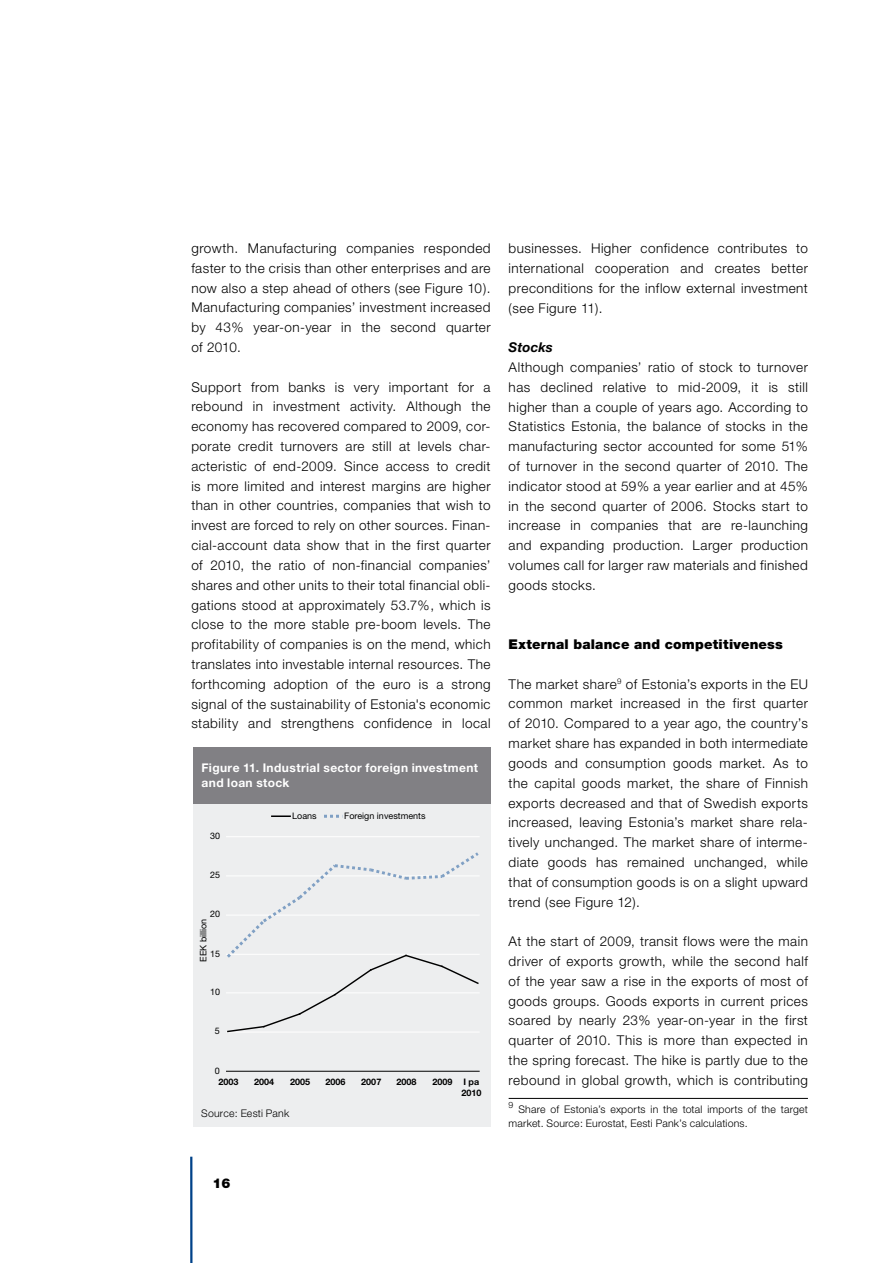
<style>
.page{position:relative;width:893px;height:1263px;background:#fff}
.page>*{position:absolute;margin:0;border:0;box-sizing:border-box;transform-origin:0 0}
.t1{font:300 13.5px/19.8px "Helvetica Neue";letter-spacing:.035em;color:#000;text-align:justify}
.t2{font:900 13.5px "Helvetica Neue";letter-spacing:.015em;color:#000}
.t3{font:italic 700 13.5px "Helvetica Neue";letter-spacing:.01em;color:#000}
.t4{font:700 12px/15px "Helvetica Neue";letter-spacing:.03em;color:#fff}
.t5{font:300 10.5px/14.2px "Helvetica Neue";letter-spacing:.02em;color:#000}
.t6{font:9px "Helvetica Neue";color:#000}
.t7{font:700 9px/10.8px "Helvetica Neue";color:#000;text-align:right}
.t8{font:300 8.7px "Helvetica Neue";color:#000}
</style>
<div class="page">
<hr style="left:190px;top:1157px;width:3px;height:106px;background:#004289">
<hr style="left:509px;top:1098px;width:299px;height:1px;background:#000">
<div style="left:193px;top:810px;width:298px;height:292px;background:#edeeef"></div>
<hr style="left:226px;top:836px;width:253px;height:1px;background:#fff">
<hr style="left:226px;top:1071px;width:253px;height:1px;background:#000">
<svg style="left:226px;top:852px;width:253px;height:181px"></svg>
<svg style="left:272px;top:815px;width:18px;height:2px"></svg>
<svg style="left:324px;top:815px;width:15px;height:3px"></svg>
<div style="left:193px;top:747px;width:298px;height:56px;background:#818084"></div>
<div style="left:193px;top:1100px;width:297px;height:27px;background:#edeeef"></div>
<p class="t1" style="left:191px;top:238px;width:301px">growth. Manufacturing companies responded faster to the crisis than other enterprises and are now also a step ahead of others (see Figure 10).<br>Manufacturing companies’ investment increased by 43% year-on-year in the second quarter of 2010.</p>
<p class="t1" style="left:191px;top:377px;width:301px">Support from banks is very important for a rebound in investment activity. Although the economy has recovered compared to 2009, cor&shy;porate credit turnovers are still at levels char&shy;acteristic of end-2009. Since access to credit is more limited and interest margins are higher than in other countries, companies that wish to invest are forced to rely on other sources. Finan&shy;cial-account data show that in the first quarter of 2010, the ratio of non-financial companies’ shares and other units to their total financial obli&shy;gations stood at approximately 53.7%, which is close to the more stable pre-boom levels. The profitability of companies is on the mend, which translates into investable internal resources. The forthcoming adoption of the euro is a strong signal of the sustainability of Estonia's economic stability and strengthens confidence in local</p>
<p class="t4" style="left:201px;top:760px;width:278px">Figure 11. Industrial sector foreign investment and loan stock</p>
<p class="t6" style="left:210px;top:830px;width:12px">30</p>
<p class="t6" style="left:210px;top:870px;width:12px">25</p>
<p class="t6" style="left:210px;top:909px;width:12px">20</p>
<p class="t6" style="left:198px;top:962px;width:45px;rotate:-90deg">EEK billion</p>
<p class="t6" style="left:210px;top:948px;width:12px">15</p>
<p class="t6" style="left:210px;top:987px;width:12px">10</p>
<p class="t6" style="left:215px;top:1026px;width:7px">5</p>
<p class="t6" style="left:215px;top:1065px;width:7px">0</p>
<p class="t6" style="left:292px;top:810px;width:26px">Loans</p>
<p class="t6" style="left:344px;top:810px;width:83px">Foreign investments</p>
<p class="t7" style="left:218px;top:1076px;width:22px">2003</p>
<p class="t7" style="left:254px;top:1076px;width:22px">2004</p>
<p class="t7" style="left:290px;top:1076px;width:22px">2005</p>
<p class="t7" style="left:325px;top:1076px;width:22px">2006</p>
<p class="t7" style="left:361px;top:1076px;width:22px">2007</p>
<p class="t7" style="left:397px;top:1076px;width:22px">2008</p>
<p class="t7" style="left:432px;top:1076px;width:50px">2009 I pa<br>2010</p>
<p class="t5" style="left:201px;top:1106px;width:90px">Source: Eesti Pank</p>
<p class="t1" style="left:509px;top:238px;width:301px">businesses. Higher confidence contributes to international cooperation and creates better preconditions for the inflow external investment (see Figure 11).</p>
<p class="t3" style="left:509px;top:339px;width:46px">Stocks</p>
<p class="t1" style="left:509px;top:357px;width:301px">Although companies’ ratio of stock to turnover has declined relative to mid-2009, it is still higher than a couple of years ago. According to Statistics Estonia, the balance of stocks in the manufacturing sector accounted for some 51% of turnover in the second quarter of 2010. The indicator stood at 59% a year earlier and at 45% in the second quarter of 2006. Stocks start to increase in companies that are re-launching and expanding production. Larger production volumes call for larger raw materials and finished goods stocks.</p>
<p class="t2" style="left:509px;top:636px;width:276px">External balance and competitiveness</p>
<p class="t1" style="left:509px;top:674px;width:301px">The market share<sup>9</sup> of Estonia’s exports in the EU common market increased in the first quarter of 2010. Compared to a year ago, the country’s market share has expanded in both intermediate goods and consumption goods market. As to the capital goods market, the share of Finnish exports decreased and that of Swedish exports increased, leaving Estonia’s market share rela&shy;tively unchanged. The market share of interme&shy;diate goods has remained unchanged, while that of consumption goods is on a slight upward trend (see Figure 12).</p>
<p class="t1" style="left:509px;top:931px;width:301px">At the start of 2009, transit flows were the main driver of exports growth, while the second half of the year saw a rise in the exports of most of goods groups. Goods exports in current prices soared by nearly 23% year-on-year in the first quarter of 2010. This is more than expected in the spring forecast. The hike is partly due to the rebound in global growth, which is contributing</p>
<p class="t8" style="left:509px;top:1099px;width:6px">9</p>
<p class="t5" style="left:509px;top:1101px;width:301px;text-indent:10px">Share of Estonia’s exports in the total imports of the target market. Source: Eurostat, Eesti Pank’s calculations.</p>
<p class="t2" style="left:213px;top:1175px;width:19px">16</p>
</div>
